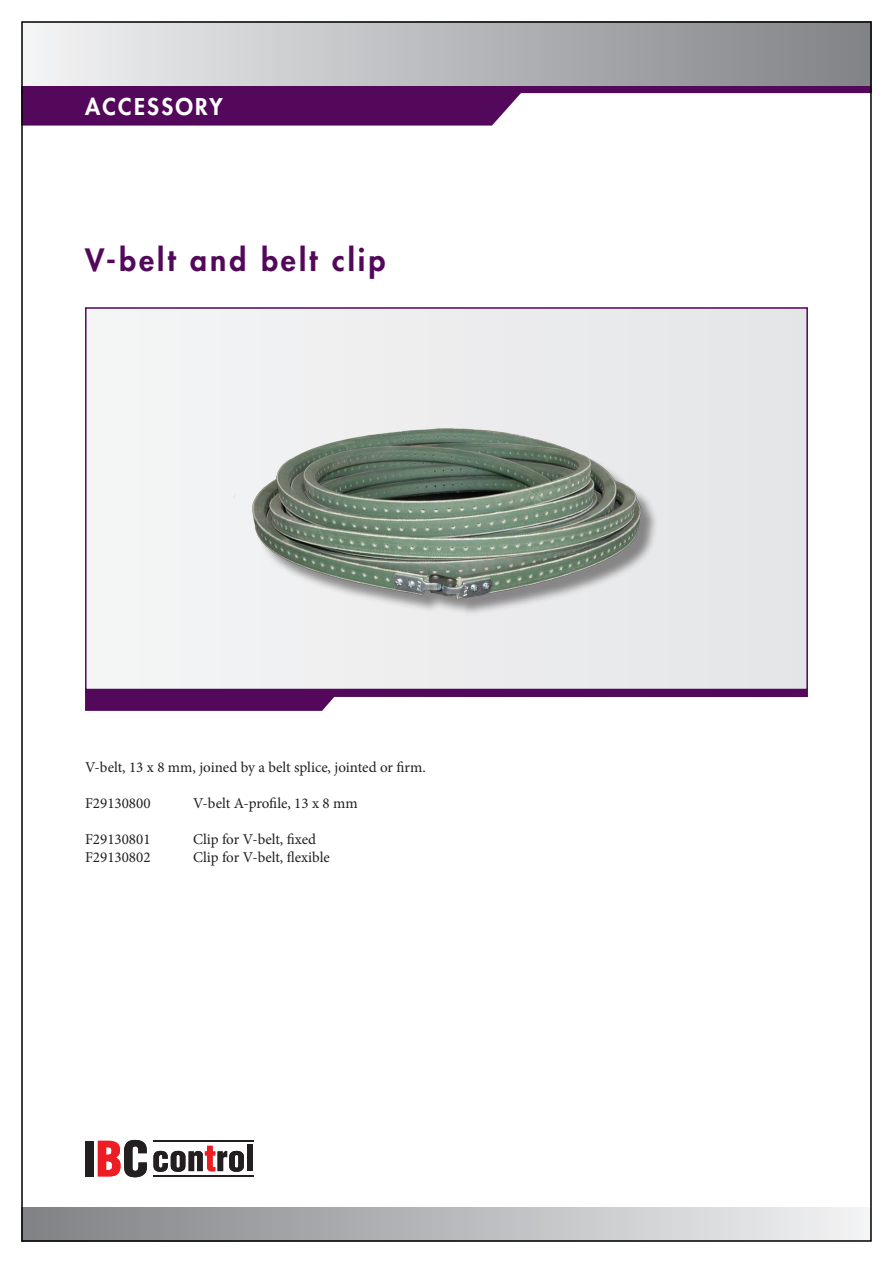
<style>
.page{position:relative;width:893px;height:1263px;background:#fff}
.page>*{position:absolute;margin:0;border:0;box-sizing:border-box;transform-origin:0 0}
.t1{font:800 30px "Futura Std";letter-spacing:.1em;color:#53085b}
.t2{font:800 22.5px "Futura Std";letter-spacing:.1em;color:#fff}
.t3{font:15px "Minion Pro";color:#231f20}
</style>
<div class="page">
<svg style="left:24px;top:85px;width:845px;height:8px;background:#65276c"></svg>
<div style="left:21px;top:21px;width:851px;height:64px;background:linear-gradient(to right,#f3f4f5,#7f8185)"></div>
<div style="left:24px;top:89px;width:501px;height:37px;background:#53085b"></div>
<div style="left:21px;top:1207px;width:851px;height:34px;background:linear-gradient(to right,#7e8084,#f2f2f4)"></div>
<div style="left:85px;top:679px;width:723px;height:18px;background:#53085b"></div>
<svg style="left:85px;top:697px;width:249px;height:14px;background:#580f60"></svg>
<div style="left:86px;top:308px;width:721px;height:381px;background:#ededee"></div>
<div style="left:85px;top:307px;width:723px;height:383px;border:2px solid #53085b"></div>
<div style="left:85px;top:1141px;width:8px;height:35px;background:#231f20"></div>
<svg style="left:98px;top:1140px;width:49px;height:37px"></svg>
<svg style="left:153px;top:1146px;width:91px;height:26px"></svg>
<div style="left:247px;top:1145px;width:6px;height:26px;background:#231f20"></div>
<hr style="left:153px;top:1140px;width:100px;height:2px;background:#231f20">
<hr style="left:153px;top:1175px;width:100px;height:2px;background:#231f20">
<div style="left:240px;top:431px;width:419px;height:186px;background:#231f20;opacity:.5"></div>
<img style="left:240px;top:428px;width:412px;height:176px">
<h2 class="t2" style="left:85px;top:92px;width:139px">ACCESSORY</h2>
<h1 class="t1" style="left:85px;top:241px;width:302px">V-belt and belt clip</h1>
<p class="t3" style="left:85px;top:757px;width:342px">V-belt, 13 x 8 mm, joined by a belt splice, jointed or firm.</p>
<p class="t3" style="left:85px;top:793px;width:67px">F29130800</p>
<p class="t3" style="left:193px;top:793px;width:166px">V-belt A-profile, 13 x 8 mm</p>
<p class="t3" style="left:85px;top:829px;width:67px">F29130801</p>
<p class="t3" style="left:193px;top:829px;width:125px">Clip for V-belt, fixed</p>
<p class="t3" style="left:85px;top:847px;width:67px">F29130802</p>
<p class="t3" style="left:193px;top:847px;width:138px">Clip for V-belt, flexible</p>
</div>
